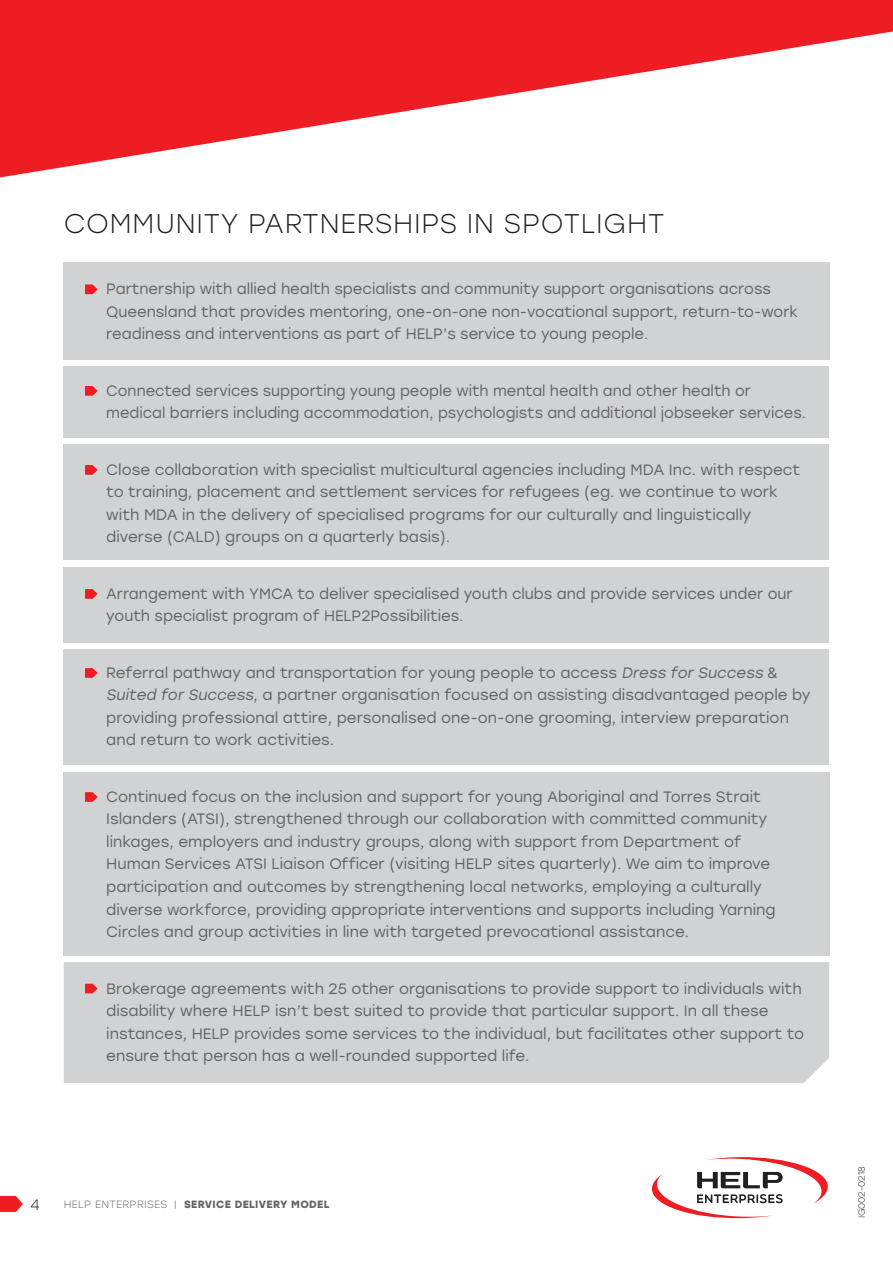
<style>
.page{position:relative;width:893px;height:1263px;background:#fff}
.page>*{position:absolute;margin:0;border:0;box-sizing:border-box;transform-origin:0 0}
.Standard_Headline_St{font:300 27px "Stolzl";letter-spacing:.03em;color:#231f20}
.Standard_Copy{font:15px/22.5px "Stolzl";color:#636366}
.t1{font:300 15px "Stolzl";color:#231f20}
.t2{font:700 10.5px "Stolzl";letter-spacing:.03em;color:#636366}
.t3{font:300 9px "Stolzl";color:#231f20}
.s1{font-style:italic}
.s2{font-weight:300}
</style>
<div class="page">
<svg style="left:0;top:1196px;width:23px;height:16px"></svg>
<svg style="left:652px;top:1157px;width:176px;height:61px"></svg>
<div style="left:64px;top:962px;width:765px;height:121px;background:#d1d2d4"></div>
<div style="left:64px;top:772px;width:766px;height:183px;background:#d1d2d4"></div>
<div style="left:64px;top:649px;width:765px;height:116px;background:#d1d2d4"></div>
<div style="left:64px;top:567px;width:765px;height:76px;background:#d1d2d4"></div>
<div style="left:64px;top:444px;width:765px;height:116px;background:#d1d2d4"></div>
<div style="left:64px;top:366px;width:765px;height:72px;background:#d1d2d4"></div>
<div style="left:64px;top:262px;width:766px;height:97px;background:#d1d2d4"></div>
<svg style="left:85px;top:284px;width:13px;height:10px"></svg>
<svg style="left:85px;top:386px;width:13px;height:10px"></svg>
<svg style="left:85px;top:465px;width:13px;height:10px"></svg>
<svg style="left:85px;top:589px;width:13px;height:10px"></svg>
<svg style="left:85px;top:668px;width:13px;height:10px"></svg>
<svg style="left:85px;top:792px;width:13px;height:10px"></svg>
<svg style="left:85px;top:984px;width:13px;height:9px"></svg>
<svg style="left:0;top:0;width:893px;height:177px;fill:#ee1d23"></svg>
<p class="Standard_Headline_St" style="left:64px;top:205px;width:602px">COMMUNITY PARTNERSHIPS IN SPOTLIGHT</p>
<p class="Standard_Copy" style="left:106px;top:277px;width:693px">Partnership with allied health specialists and community support organisations across<br>Queensland that provides mentoring, one-on-one non-vocational support, return-to-work readiness and interventions as part of HELP’s service to young people.</p>
<p class="Standard_Copy" style="left:106px;top:379px;width:701px">Connected services supporting young people with mental health and other health or medical barriers including accommodation, psychologists and additional jobseeker services.</p>
<p class="Standard_Copy" style="left:106px;top:458px;width:695px">Close collaboration with specialist multicultural agencies including MDA Inc. with respect to training, placement and settlement services for refugees (eg. we continue to work with MDA in the delivery of specialised programs for our culturally and linguistically diverse (CALD) groups on a quarterly basis).</p>
<p class="Standard_Copy" style="left:106px;top:582px;width:688px">Arrangement with YMCA to deliver specialised youth clubs and provide services under our youth specialist program of HELP2Possibilities.</p>
<p class="Standard_Copy" style="left:106px;top:661px;width:706px">Referral pathway and transportation for young people to access <span class="s1">Dress for Success</span> &amp; <span class="s1">Suited for Success</span>, a partner organisation focused on assisting disadvantaged people by providing professional attire, personalised one-on-one grooming, interview preparation and return to work activities.</p>
<p class="Standard_Copy" style="left:106px;top:785px;width:671px">Continued focus on the inclusion and support for young Aboriginal and Torres Strait Islanders (ATSI), strengthened through our collaboration with committed community linkages, employers and industry groups, along with support from Department of Human Services ATSI Liaison Officer (visiting HELP sites quarterly). We aim to improve participation and outcomes by strengthening local networks, employing a culturally diverse workforce, providing appropriate interventions and supports including Yarning Circles and group activities in line with targeted prevocational assistance.</p>
<p class="Standard_Copy" style="left:106px;top:976px;width:699px">Brokerage agreements with 25 other organisations to provide support to individuals with disability where HELP isn’t best suited to provide that particular support. In all these instances, HELP provides some services to the individual, but facilitates other support to ensure that person has a well-rounded supported life.</p>
<p class="t1" style="left:30px;top:1194px;width:11px">4</p>
<p class="t2" style="left:64px;top:1197px;width:267px"><span class="s2">HELP ENTERPRISES |</span> SERVICE DELIVERY MODEL</p>
<p class="t3" style="left:856px;top:1218px;width:53px;rotate:-90deg">IG002-0218</p>
</div>
